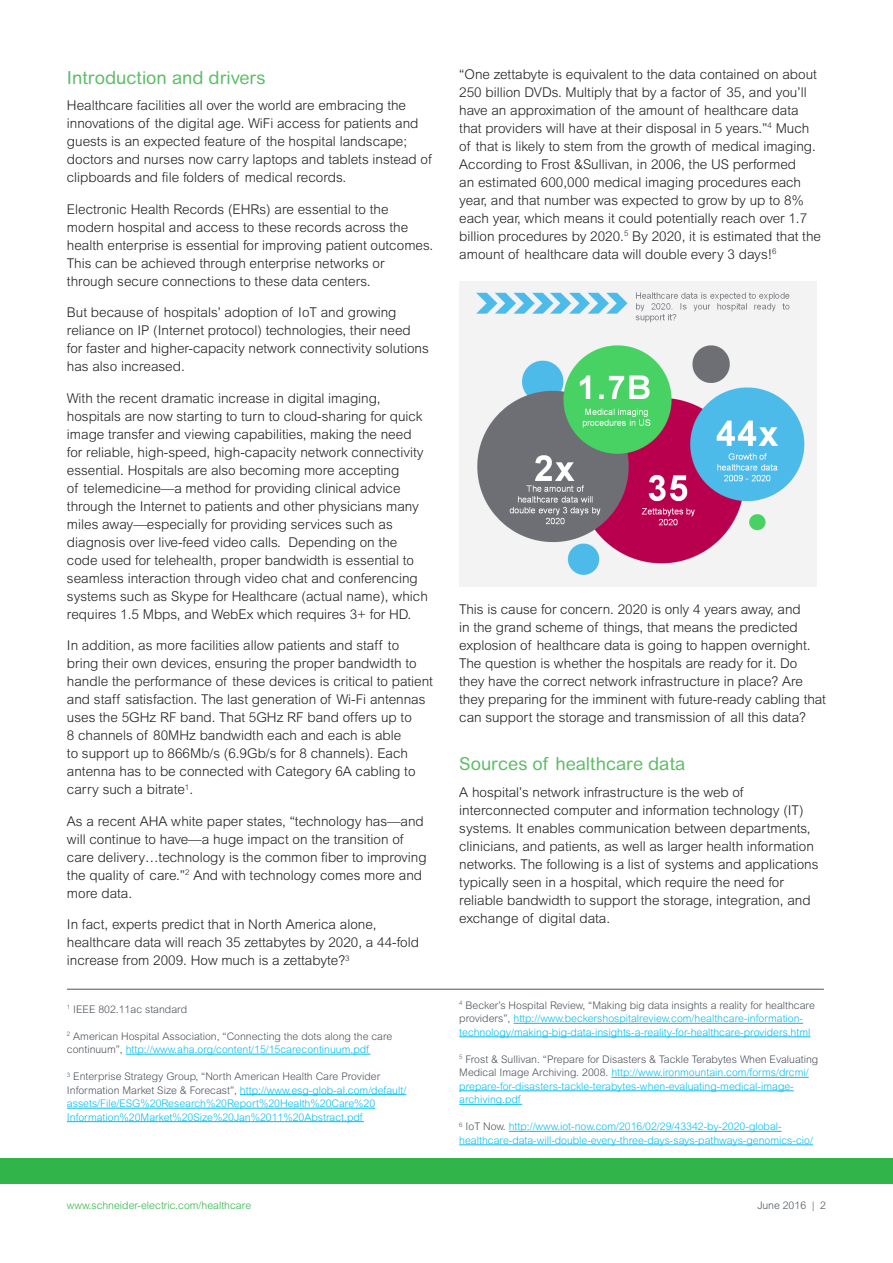
<style>
.page{position:relative;width:893px;height:1263px;background:#fff}
.page>*{position:absolute;margin:0;border:0;box-sizing:border-box;transform-origin:0 0}
.S2{font:18px "Arial Rounded MT Std";color:#5bbc64}
.Body{font:300 13.5px/18px "Arial MT Std";color:#231f20}
.t1{font:300 10.5px/13.5px "Arial MT Std";color:#01bdf2}
.Page_numbers{font:300 10.5px/13.5px "Arial MT Std";color:#4d545a}
.t2{font:300 10.5px "Arial MT Std";color:#31b44a}
.s1{color:#01bdf2}
.s2{color:#4d545a}
</style>
<div class="page">
<div style="left:0;top:1158px;width:893px;height:25px;background:#31b44a"></div>
<hr style="left:67px;top:989px;width:757px;height:1px;background:#4d545a">
<hr style="left:126px;top:1054px;width:244px;height:1px;background:#01bdf2">
<hr style="left:240px;top:1094px;width:166px;height:1px;background:#01bdf2">
<hr style="left:67px;top:1108px;width:308px;height:1px;background:#01bdf2">
<hr style="left:67px;top:1121px;width:297px;height:1px;background:#01bdf2">
<img style="left:460px;top:281px;width:356px;height:306px">
<hr style="left:513px;top:1023px;width:290px;height:1px;background:#01bdf2">
<hr style="left:459px;top:1036px;width:351px;height:1px;background:#01bdf2">
<hr style="left:611px;top:1077px;width:198px;height:1px;background:#01bdf2">
<hr style="left:459px;top:1090px;width:335px;height:1px;background:#01bdf2">
<hr style="left:459px;top:1104px;width:63px;height:1px;background:#01bdf2">
<hr style="left:509px;top:1131px;width:273px;height:1px;background:#01bdf2">
<hr style="left:459px;top:1144px;width:354px;height:1px;background:#01bdf2">
<p class="S2" style="left:67px;top:67px;width:200px">Introduction and drivers</p>
<p class="Body" style="left:67px;top:96px;width:366px">Healthcare facilities all over the world are embracing the innovations of the digital age. WiFi access for patients and guests is an expected feature of the hospital landscape; doctors and nurses now carry laptops and tablets instead of clipboards and file folders of medical records.</p>
<p class="Body" style="left:67px;top:200px;width:368px">Electronic Health Records (EHRs) are essential to the modern hospital and access to these records across the health enterprise is essential for improving patient outcomes.<br>This can be achieved through enterprise networks or through secure connections to these data centers.</p>
<p class="Body" style="left:67px;top:303px;width:363px">But because of hospitals’ adoption of IoT and growing reliance on IP (Internet protocol) technologies, their need for faster and higher-capacity network connectivity solutions has also increased.</p>
<p class="Body" style="left:67px;top:389px;width:362px">With the recent dramatic increase in digital imaging, hospitals are now starting to turn to cloud-sharing for quick image transfer and viewing capabilities, making the need for reliable, high-speed, high-capacity network connectivity essential. Hospitals are also becoming more accepting<br>of telemedicine—a method for providing clinical advice through the Internet to patients and other physicians many miles away—especially for providing services such as diagnosis over live-feed video calls. Depending on the code used for telehealth, proper bandwidth is essential to seamless interaction through video chat and conferencing systems such as Skype for Healthcare (actual name), which requires 1.5 Mbps, and WebEx which requires 3+ for HD.</p>
<p class="Body" style="left:67px;top:636px;width:368px">In addition, as more facilities allow patients and staff to bring their own devices, ensuring the proper bandwidth to handle the performance of these devices is critical to patient and staff satisfaction. The last generation of Wi-Fi antennas uses the 5GHz RF band. That 5GHz RF band offers up to<br>8 channels of 80MHz bandwidth each and each is able<br>to support up to 866Mb/s (6.9Gb/s for 8 channels). Each antenna has to be connected with Category 6A cabling to carry such a bitrate<sup>1</sup>.</p>
<p class="Body" style="left:67px;top:812px;width:361px">As a recent AHA white paper states, “technology has—and will continue to have—a huge impact on the transition of care delivery…technology is the common fiber to improving the quality of care.”<sup>2</sup> And with technology comes more and more data.</p>
<p class="Body" style="left:67px;top:915px;width:353px">In fact, experts predict that in North America alone, healthcare data will reach 35 zettabytes by 2020, a 44-fold increase from 2009. How much is a zettabyte?<sup>3</sup></p>
<p class="Page_numbers" style="left:67px;top:1002px;width:122px"><sup>1</sup> IEEE 802.11ac standard</p>
<p class="Page_numbers" style="left:67px;top:1029px;width:327px"><sup>2</sup> American Hospital Association, “Connecting the dots along the care continuum”, <span class="s1">http://www.aha.org/content/15/15carecontinuum.pdf</span></p>
<p class="t1" style="left:67px;top:1070px;width:341px"><sup>3</sup> <span class="s2">Enterprise Strategy Group, “North American Health Care Provider Information Market Size &amp; Forecast”,</span> http://www.esg-glob-al.com/default/ assets/File/ESG%20Research%20Report%20Health%20Care%20<br>Information%20Market%20Size%20Jan%2011%20Abstract.pdf</p>
<p class="Body" style="left:459px;top:65px;width:363px">“One zettabyte is equivalent to the data contained on about 250 billion DVDs. Multiply that by a factor of 35, and you’ll have an approximation of the amount of healthcare data that providers will have at their disposal in 5 years.”<sup>4</sup> Much of that is likely to stem from the growth of medical imaging.<br>According to Frost &amp;Sullivan, in 2006, the US performed<br>an estimated 600,000 medical imaging procedures each year, and that number was expected to grow by up to 8% each year, which means it could potentially reach over 1.7 billion procedures by 2020.<sup>5</sup> By 2020, it is estimated that the amount of healthcare data will double every 3 days!<sup>6</sup></p>
<p class="Body" style="left:459px;top:600px;width:368px">This is cause for concern. 2020 is only 4 years away, and<br>in the grand scheme of things, that means the predicted explosion of healthcare data is going to happen overnight.<br>The question is whether the hospitals are ready for it. Do they have the correct network infrastructure in place? Are they preparing for the imminent with future-ready cabling that can support the storage and transmission of all this data?</p>
<p class="S2" style="left:459px;top:753px;width:228px">Sources of healthcare data</p>
<p class="Body" style="left:459px;top:783px;width:361px">A hospital’s network infrastructure is the web of interconnected computer and information technology (IT) systems. It enables communication between departments, clinicians, and patients, as well as larger health information networks. The following is a list of systems and applications typically seen in a hospital, which require the need for reliable bandwidth to support the storage, integration, and exchange of digital data.</p>
<p class="t1" style="left:459px;top:998px;width:357px"><sup>4</sup> <span class="s2">Becker’s Hospital Review, “Making big data insights a reality for healthcare providers”,</span> http://www.beckershospitalreview.com/healthcare-information&shy;technology/making-big-data-insights-a-reality-for-healthcare-providers.html</p>
<p class="t1" style="left:459px;top:1052px;width:361px"><sup>5</sup> <span class="s2">Frost &amp; Sullivan. “Prepare for Disasters &amp; Tackle Terabytes When Evaluating Medical Image Archiving. 2008.</span> http://www.ironmountain.com/forms/drcmi/ prepare-for-disasters-tackle-terabytes-when-evaluating-medical-image&shy;archiving.pdf</p>
<p class="t1" style="left:459px;top:1120px;width:355px"><sup>6</sup> <span class="s2">IoT Now.</span> http://www.iot-now.com/2016/02/29/43342-by-2020-global&shy;healthcare-data-will-double-every-three-days-says-pathways-genomics-cio/</p>
<p class="t2" style="left:67px;top:1199px;width:186px">www.schneider-electric.com/healthcare</p>
<p class="Page_numbers" style="left:757px;top:1199px;width:70px">June 2016 | 2</p>
</div>
